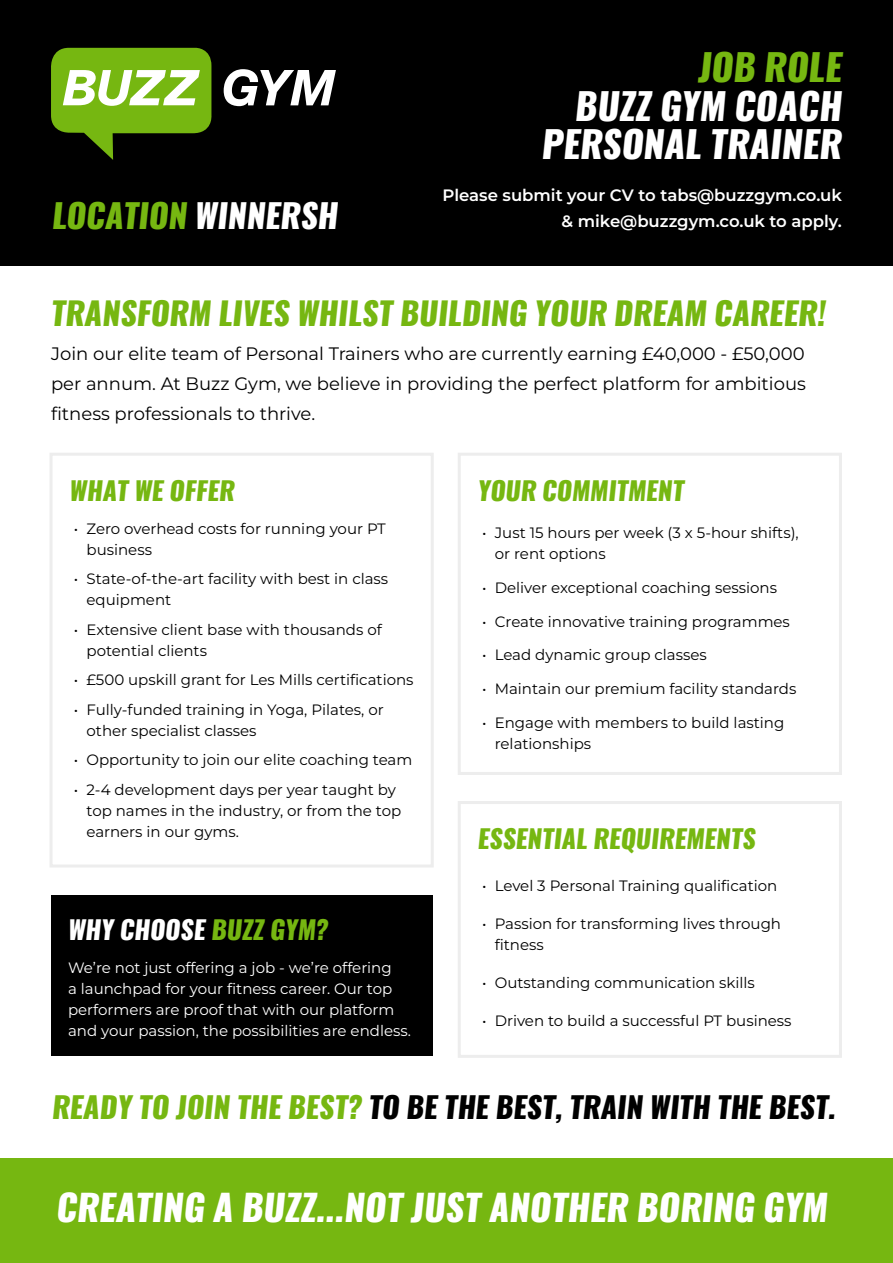
<style>
.page{position:relative;width:893px;height:1263px;background:#fff}
.page>*{position:absolute;margin:0;border:0;box-sizing:border-box;transform-origin:0 0}
.t1{font:italic 800 36.75px/38.1px "Oswald";color:#fff;text-align:right}
.t2{font:italic 800 36.75px "Oswald";color:#76b711}
.t3{font:italic 800 36px "Oswald";color:#fff}
.t4{font:italic 800 33px "Oswald";color:#76b711}
.t5{font:italic 800 31.5px "Oswald";color:#76b711}
.t6{font:italic 800 29.25px "Oswald";color:#000}
.t7{font:italic 800 25.5px "Oswald";color:#76b711}
.t8{font:italic 800 25.5px "Oswald";color:#fff}
.t9{font:18px/30px "Montserrat";color:#000;text-align:justify}
.t10{font:600 16.5px/25.5px "Montserrat";color:#fff;text-align:right}
.t11{font:15px/21px "Montserrat";color:#000}
.t12{font:15px/21px "Montserrat";color:#fff}
.s1{color:#fff}
.s2{color:#76b711}
</style>
<div class="page">
<div style="left:0;top:0;width:893px;height:266px;background:#000"></div>
<div style="left:0;top:1158px;width:893px;height:105px;background:#76b711"></div>
<div style="left:50px;top:453px;width:384px;height:414px;border:3px solid #ededed"></div>
<div style="left:458px;top:453px;width:384px;height:322px;border:3px solid #ededed"></div>
<div style="left:458px;top:801px;width:384px;height:257px;border:3px solid #ededed"></div>
<div style="left:51px;top:895px;width:381px;height:161px;background:#000"></div>
<svg style="left:51px;top:48px;width:161px;height:112px"></svg>
<svg style="left:224px;top:69px;width:112px;height:37px"></svg>
<h3 class="t4" style="left:52px;top:193px;width:287px">LOCATION <span class="s1">WINNERSH</span></h3>
<h1 class="t2" style="left:698px;top:42px;width:145px">JOB ROLE</h1>
<h1 class="t1" style="left:542px;top:88px;width:302px">BUZZ GYM COACH<br>PERSONAL TRAINER</h1>
<p class="t10" style="left:442px;top:182px;width:401px">Please submit your CV to tabs@buzzgym.co.uk &amp; mike@buzzgym.co.uk to apply.</p>
<h3 class="t5" style="left:51px;top:291px;width:776px">TRANSFORM LIVES WHILST BUILDING YOUR DREAM CAREER!</h3>
<p class="t9" style="left:51px;top:338px;width:756px">Join our elite team of Personal Trainers who are currently earning £40,000 - £50,000 per annum. At Buzz Gym, we believe in providing the perfect platform for ambitious fitness professionals to thrive.</p>
<h3 class="t7" style="left:70px;top:472px;width:167px">WHAT WE OFFER</h3>
<p class="t11" style="left:87px;top:517px;width:301px;text-indent:-13px">• Zero overhead costs for running your PT business</p>
<p class="t11" style="left:87px;top:568px;width:303px;text-indent:-13px">• State-of-the-art facility with best in class equipment</p>
<p class="t11" style="left:87px;top:618px;width:297px;text-indent:-13px">• Extensive client base with thousands of potential clients</p>
<p class="t11" style="left:74px;top:669px;width:341px">• £500 upskill grant for Les Mills certifications</p>
<p class="t11" style="left:87px;top:698px;width:299px;text-indent:-13px">• Fully-funded training in Yoga, Pilates, or other specialist classes</p>
<p class="t11" style="left:74px;top:749px;width:340px">• Opportunity to join our elite coaching team</p>
<p class="t11" style="left:87px;top:778px;width:316px;text-indent:-13px">• 2-4 development days per year taught by top names in the industry, or from the top earners in our gyms.</p>
<h3 class="t8" style="left:68px;top:911px;width:262px">WHY CHOOSE <span class="s2">BUZZ GYM?</span></h3>
<p class="t12" style="left:68px;top:956px;width:344px">We’re not just offering a job - we’re offering<br>a launchpad for your fitness career. Our top performers are proof that with our platform and your passion, the possibilities are endless.</p>
<h3 class="t7" style="left:478px;top:472px;width:208px">YOUR COMMITMENT</h3>
<p class="t11" style="left:495px;top:522px;width:305px;text-indent:-13px">• Just 15 hours per week (3 x 5-hour shifts), or rent options</p>
<p class="t11" style="left:482px;top:576px;width:297px">• Deliver exceptional coaching sessions</p>
<p class="t11" style="left:482px;top:610px;width:309px">• Create innovative training programmes</p>
<p class="t11" style="left:482px;top:644px;width:226px">• Lead dynamic group classes</p>
<p class="t11" style="left:482px;top:678px;width:316px">• Maintain our premium facility standards</p>
<p class="t11" style="left:495px;top:711px;width:291px;text-indent:-13px">• Engage with members to build lasting relationships</p>
<h3 class="t7" style="left:478px;top:820px;width:279px">ESSENTIAL REQUIREMENTS</h3>
<p class="t11" style="left:482px;top:874px;width:297px">• Level 3 Personal Training qualification</p>
<p class="t11" style="left:495px;top:912px;width:288px;text-indent:-13px">• Passion for transforming lives through fitness</p>
<p class="t11" style="left:482px;top:971px;width:274px">• Outstanding communication skills</p>
<p class="t11" style="left:482px;top:1009px;width:311px">• Driven to build a successful PT business</p>
<h3 class="t6" style="left:52px;top:1087px;width:785px"><span class="s2">READY TO JOIN THE BEST?</span> TO BE THE BEST, TRAIN WITH THE BEST.</h3>
<h2 class="t3" style="left:57px;top:1182px;width:773px">CREATING A BUZZ...NOT JUST ANOTHER BORING GYM</h2>
</div>
